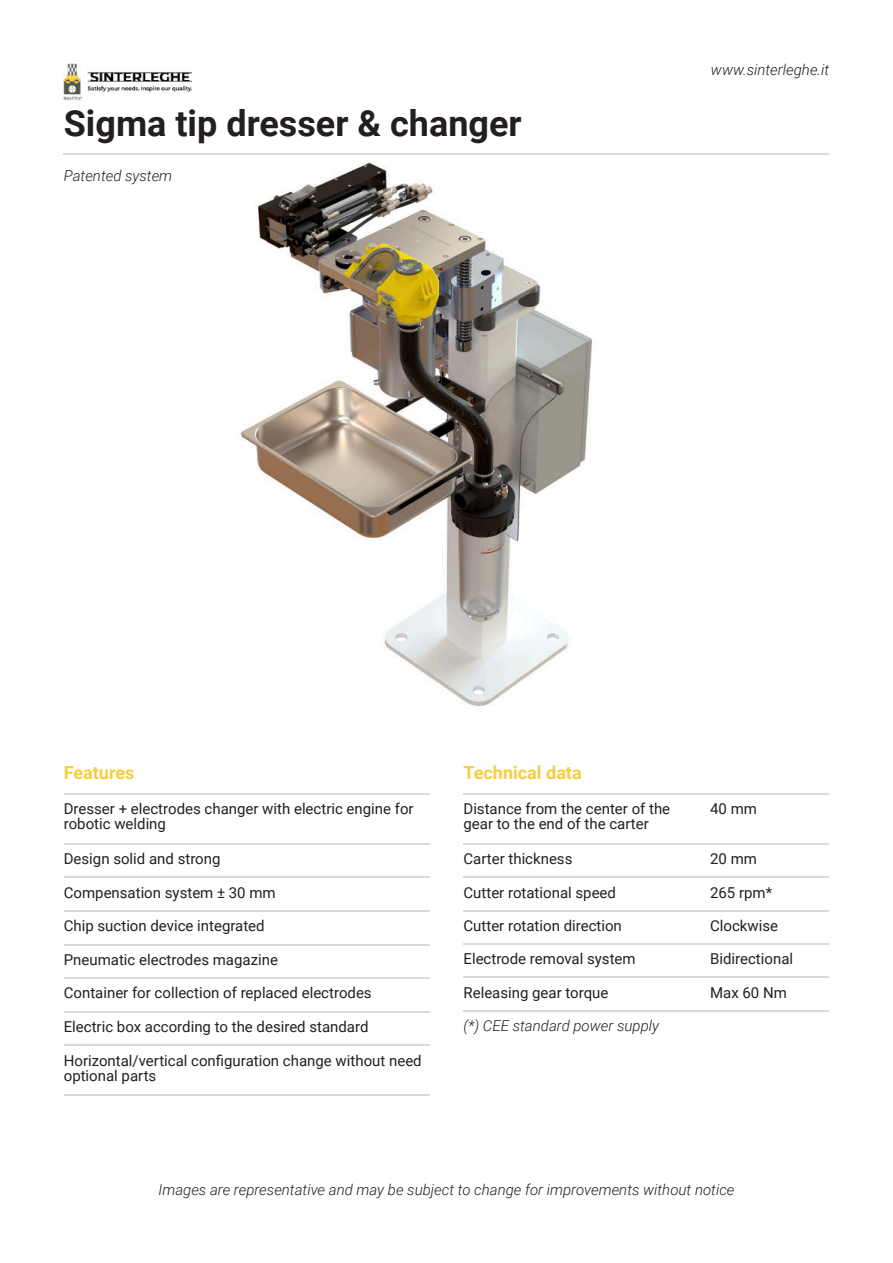
<style>
.page{position:relative;width:893px;height:1263px;background:#fff}
.page>*{position:absolute;margin:0;border:0;box-sizing:border-box;transform-origin:0 0}
.t1{font:700 36px "Roboto";color:#231f20}
.t2{font:700 18px "Roboto";color:#f5ce3e}
.t3{font:15px "Roboto";color:#231f20}
.t4{font:italic 300 15px "Roboto";color:#231f20}
</style>
<div class="page">
<img style="left:64px;top:64px;width:127px;height:36px">
<img style="left:240px;top:161px;width:353px;height:545px">
<hr style="left:64px;top:154px;width:765px;height:1px;background:#dadada">
<hr style="left:463px;top:877px;width:366px;height:1px;background:#dadada">
<hr style="left:463px;top:910px;width:366px;height:1px;background:#dadada">
<hr style="left:463px;top:943px;width:366px;height:1px;background:#dadada">
<hr style="left:463px;top:977px;width:366px;height:1px;background:#dadada">
<hr style="left:463px;top:1010px;width:366px;height:1px;background:#dadada">
<hr style="left:463px;top:793px;width:366px;height:2px;background:#dadada">
<hr style="left:463px;top:843px;width:366px;height:1px;background:#dadada">
<hr style="left:64px;top:793px;width:365px;height:2px;background:#dadada">
<hr style="left:64px;top:843px;width:365px;height:1px;background:#dadada">
<hr style="left:64px;top:1095px;width:365px;height:1px;background:#dadada">
<hr style="left:64px;top:877px;width:365px;height:1px;background:#dadada">
<hr style="left:64px;top:910px;width:365px;height:1px;background:#dadada">
<hr style="left:64px;top:944px;width:365px;height:1px;background:#dadada">
<hr style="left:64px;top:977px;width:365px;height:1px;background:#dadada">
<hr style="left:64px;top:1011px;width:365px;height:1px;background:#dadada">
<hr style="left:64px;top:1045px;width:365px;height:1px;background:#dadada">
<p class="t1" style="left:64px;top:109px;width:459px">Sigma tip dresser &amp; changer</p>
<p class="t4" style="left:64px;top:170px;width:110px">Patented system</p>
<p class="t4" style="left:711px;top:64px;width:120px">www.sinterleghe.it</p>
<p class="t2" style="left:64px;top:765px;width:72px">Features</p>
<p class="t3" style="left:64px;top:803px;width:351px">Dresser + electrodes changer with electric engine for</p>
<p class="t3" style="left:64px;top:818px;width:104px">robotic welding</p>
<p class="t2" style="left:463px;top:765px;width:120px">Technical data</p>
<p class="t3" style="left:463px;top:803px;width:208px">Distance from the center of the</p>
<p class="t3" style="left:463px;top:818px;width:187px">gear to the end of the carter</p>
<p class="t3" style="left:710px;top:803px;width:48px">40 mm</p>
<p class="t3" style="left:64px;top:853px;width:158px">Design solid and strong</p>
<p class="t3" style="left:64px;top:886px;width:213px">Compensation system ± 30 mm</p>
<p class="t3" style="left:64px;top:920px;width:202px">Chip suction device integrated</p>
<p class="t3" style="left:64px;top:953px;width:216px">Pneumatic electrodes magazine</p>
<p class="t3" style="left:64px;top:987px;width:309px">Container for collection of replaced electrodes</p>
<p class="t3" style="left:64px;top:1021px;width:306px">Electric box according to the desired standard</p>
<p class="t3" style="left:64px;top:1054px;width:359px">Horizontal/vertical configuration change without need</p>
<p class="t3" style="left:64px;top:1069px;width:94px">optional parts</p>
<p class="t3" style="left:463px;top:853px;width:110px">Carter thickness</p>
<p class="t3" style="left:710px;top:853px;width:48px">20 mm</p>
<p class="t3" style="left:463px;top:886px;width:154px">Cutter rotational speed</p>
<p class="t3" style="left:710px;top:886px;width:64px">265 rpm*</p>
<p class="t3" style="left:463px;top:920px;width:160px">Cutter rotation direction</p>
<p class="t3" style="left:710px;top:920px;width:70px">Clockwise</p>
<p class="t3" style="left:463px;top:953px;width:174px">Electrode removal system</p>
<p class="t3" style="left:710px;top:953px;width:84px">Bidirectional</p>
<p class="t3" style="left:463px;top:987px;width:147px">Releasing gear torque</p>
<p class="t3" style="left:710px;top:987px;width:78px">Max 60 Nm</p>
<p class="t4" style="left:463px;top:1020px;width:197px">(*) CEE standard power supply</p>
<p class="t4" style="left:158px;top:1184px;width:578px">Images are representative and may be subject to change for improvements without notice</p>
</div>
